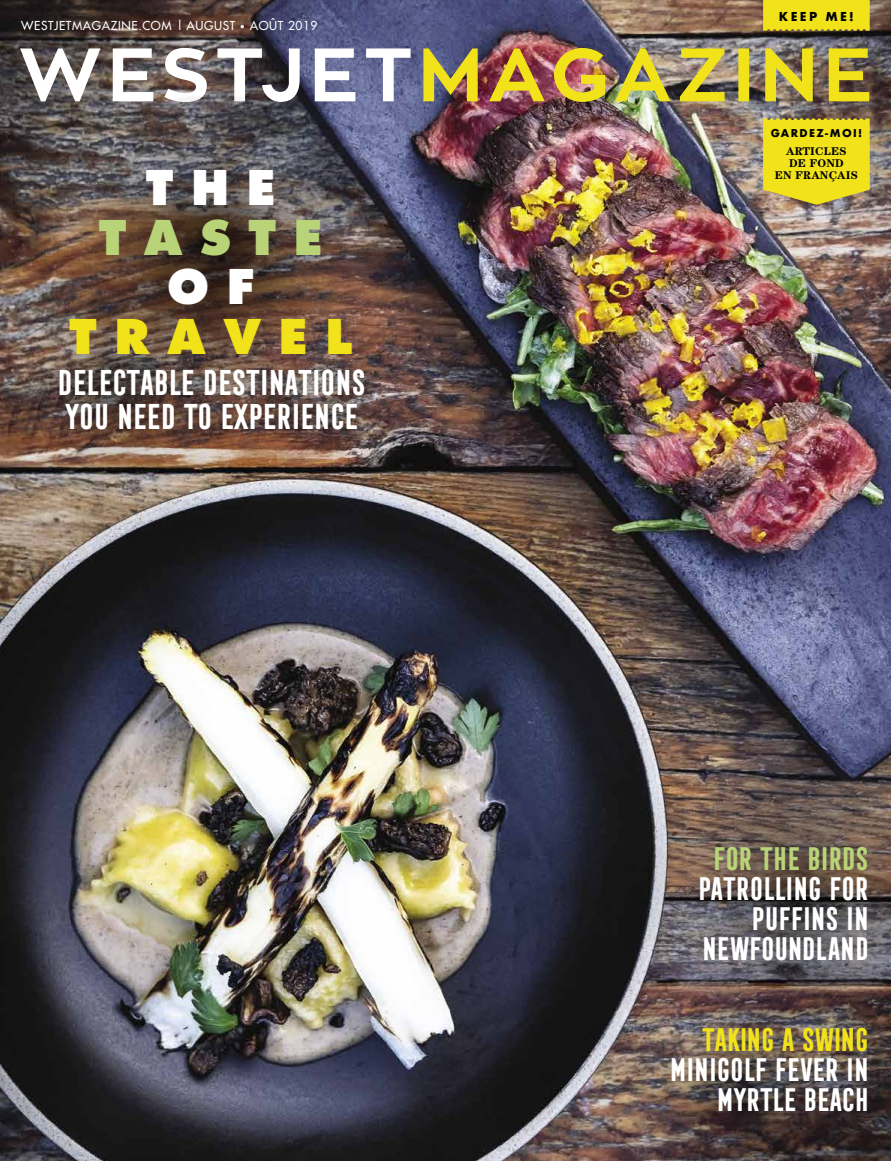
<style>
.page{position:relative;width:891px;height:1161px;background:#fff}
.page>*{position:absolute;margin:0;border:0;box-sizing:border-box;transform-origin:0 0}
.t1{font:800 46.5px "Futura";letter-spacing:.38em;color:#f1e21a}
.t2{font:800 46.5px "Futura";color:#fff}
.t3{font:800 46.5px "Futura";letter-spacing:.38em;color:#b9d478}
.t4{font:700 33px/34.5px "Frontage Condensed";letter-spacing:-.12em;color:#fff}
.t5{font:700 30px/30px "Frontage Condensed";letter-spacing:-.12em;color:#fff;text-align:right}
.t6{font:700 30px "Frontage Condensed";letter-spacing:-.12em;color:#f1e21a}
.t7{font:700 30px "Frontage Condensed";letter-spacing:-.12em;color:#b9d478}
.t8{font:12px "Futura";letter-spacing:.05em;color:#fff}
.t9{font:700 12px "Futura";letter-spacing:.195em;color:#000}
.t10{font:700 11.25px/12px "Century";letter-spacing:.02em;color:#000;text-align:center}
.t11{font:700 10.5px "Futura";letter-spacing:.125em;color:#000}
.s1{font-size:9px}
</style>
<div class="page">
<img style="left:0;top:0;width:891px;height:1161px">
<div style="left:763px;top:0;width:107px;height:31px;background:#f1e21a"></div>
<svg style="left:763px;top:118px;width:107px;height:87px;background:#e6d723"></svg>
<img style="left:446px;top:48px;width:423px;height:54px">
<div style="left:0;top:13px;width:446px;height:126px;background:#000;opacity:.15"></div>
<svg style="left:20px;top:48px;width:391px;height:54px"></svg>
<svg style="left:609px;top:752px;width:282px;height:184px;background:#5b504d"></svg>
<img style="left:572px;top:936px;width:319px;height:225px">
<img style="left:0;top:110px;width:448px;height:364px">
<img style="left:0;top:221px;width:338px;height:322px">
<div style="left:48px;top:358px;width:329px;height:83px;background:#000;opacity:.4"></div>
<p class="t8" style="left:21px;top:18px;width:298px">WESTJETMAGAZINE.COM | AUGUST <span class="s1">•</span> AOÛT 2019</p>
<h1 class="t2" style="left:146px;top:158px;width:132px">THE</h1>
<h1 class="t3" style="left:99px;top:208px;width:226px">TASTE</h1>
<h1 class="t2" style="left:167px;top:257px;width:89px">O F</h1>
<h1 class="t1" style="left:69px;top:307px;width:285px">TRAVEL</h1>
<p class="t4" style="left:55px;top:365px;width:314px">DELECTABLE DESTINATIONS<br>YOU NEED TO EXPERIENCE</p>
<p class="t9" style="left:779px;top:8px;width:77px">KEEP ME!</p>
<p class="t11" style="left:771px;top:125px;width:93px">GARDEZ-MOI!</p>
<p class="t10" style="left:775px;top:145px;width:84px">ARTICLES<br>DE FOND<br>EN FRANÇAIS</p>
<p class="t7" style="left:710px;top:842px;width:161px">FOR THE BIRDS</p>
<p class="t5" style="left:695px;top:874px;width:176px">PATROLLING FOR<br>PUFFINS IN<br>NEWFOUNDLAND</p>
<p class="t6" style="left:699px;top:1023px;width:172px">TAKING A SWING</p>
<p class="t5" style="left:667px;top:1055px;width:204px">MINIGOLF FEVER IN<br>MYRTLE BEACH</p>
</div>
